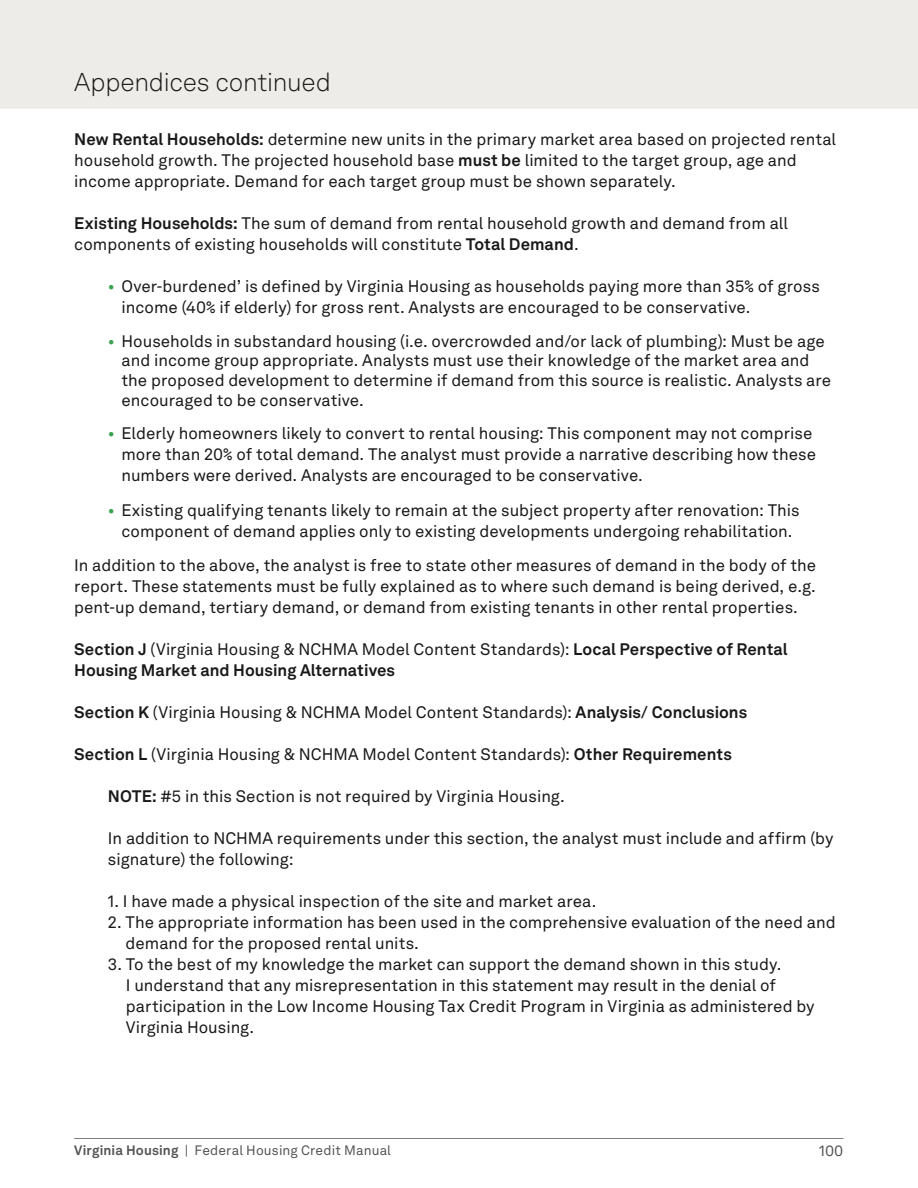
<style>
.page{position:relative;width:918px;height:1188px;background:#fff}
.page>*{position:absolute;margin:0;border:0;box-sizing:border-box;transform-origin:0 0}
.t1{font:300 25.5px "Akkurat LL";letter-spacing:-.01em;color:#191919}
.t2{font:16.5px/21px "Akkurat LL";color:#191919}
.t3{font:700 16.5px/21px "Akkurat LL";color:#191919}
.t4{font:15px "Akkurat LL";color:#555}
.t5{font:13.5px "Akkurat LL";letter-spacing:.01em;color:#555}
.s1{font-weight:700}
.s2{color:#3ca250}
.s3{font-weight:400}
</style>
<div class="page">
<div style="left:0;top:0;width:918px;height:109px;background:#eeece8"></div>
<hr style="left:74px;top:1138px;width:769px;height:1px;background:#7c7c7c">
<h1 class="t1" style="left:74px;top:65px;width:258px">Appendices continued</h1>
<p class="t2" style="left:74px;top:128px;width:763px"><span class="s1">New Rental Households:</span> determine new units in the primary market area based on projected rental household growth. The projected household base <span class="s1">must be</span> limited to the target group, age and income appropriate. Demand for each target group must be shown separately.</p>
<p class="t2" style="left:74px;top:212px;width:715px"><span class="s1">Existing Households:</span> The sum of demand from rental household growth and demand from all components of existing households will constitute <span class="s1">Total Demand</span>.</p>
<p class="t2" style="left:121px;top:275px;width:700px;text-indent:-13px"><span class="s2">•</span> Over-burdened’ is defined by Virginia Housing as households paying more than 35% of gross income (40% if elderly) for gross rent. Analysts are encouraged to be conservative.</p>
<p class="t2" style="left:121px;top:330px;width:711px;line-height:19.8px;text-indent:-13px"><span class="s2">•</span> Households in substandard housing (i.e. overcrowded and/or lack of plumbing): Must be age and income group appropriate. Analysts must use their knowledge of the market area and the proposed development to determine if demand from this source is realistic. Analysts are encouraged to be conservative.</p>
<p class="t2" style="left:121px;top:422px;width:696px;text-indent:-13px"><span class="s2">•</span> Elderly homeowners likely to convert to rental housing: This component may not comprise more than 20% of total demand. The analyst must provide a narrative describing how these numbers were derived. Analysts are encouraged to be conservative.</p>
<p class="t2" style="left:108px;top:499px;width:693px;text-align:center"><span class="s2">•</span> Existing qualifying tenants likely to remain at the subject property after renovation: This component of demand applies only to existing developments undergoing rehabilitation.</p>
<p class="t2" style="left:74px;top:554px;width:744px;text-align:justify">In addition to the above, the analyst is free to state other measures of demand in the body of the report. These statements must be fully explained as to where such demand is being derived, e.g. pent-up demand, tertiary demand, or demand from existing tenants in other rental properties.</p>
<p class="t3" style="left:74px;top:638px;width:715px">Section J <span class="s3">(Virginia Housing &amp; NCHMA Model Content Standards):</span> Local Perspective of Rental<br>Housing Market and Housing Alternatives</p>
<p class="t2" style="left:74px;top:701px;width:674px"><span class="s1">Section K</span> (Virginia Housing &amp; NCHMA Model Content Standards): <span class="s1">Analysis/ Conclusions</span></p>
<p class="t2" style="left:74px;top:743px;width:659px"><span class="s1">Section L</span> (Virginia Housing &amp; NCHMA Model Content Standards): <span class="s1">Other Requirements</span></p>
<p class="t2" style="left:108px;top:785px;width:458px"><span class="s1">NOTE:</span> #5 in this Section is not required by Virginia Housing.</p>
<p class="t2" style="left:108px;top:827px;width:727px">In addition to NCHMA requirements under this section, the analyst must include and affirm (by signature) the following:</p>
<p class="t2" style="left:108px;top:890px;width:490px">1. I have made a physical inspection of the site and market area.</p>
<p class="t2" style="left:126px;top:911px;width:712px;text-indent:-18px">2. The appropriate information has been used in the comprehensive evaluation of the need and demand for the proposed rental units.</p>
<p class="t2" style="left:126px;top:953px;width:690px;text-indent:-18px">3. To the best of my knowledge the market can support the demand shown in this study.<br>I understand that any misrepresentation in this statement may result in the denial of participation in the Low Income Housing Tax Credit Program in Virginia as administered by Virginia Housing.</p>
<p class="t5" style="left:74px;top:1140px;width:318px"><span class="s1">Virginia Housing</span> | Federal Housing Credit Manual</p>
<p class="t4" style="left:819px;top:1140px;width:26px">100</p>
</div>
